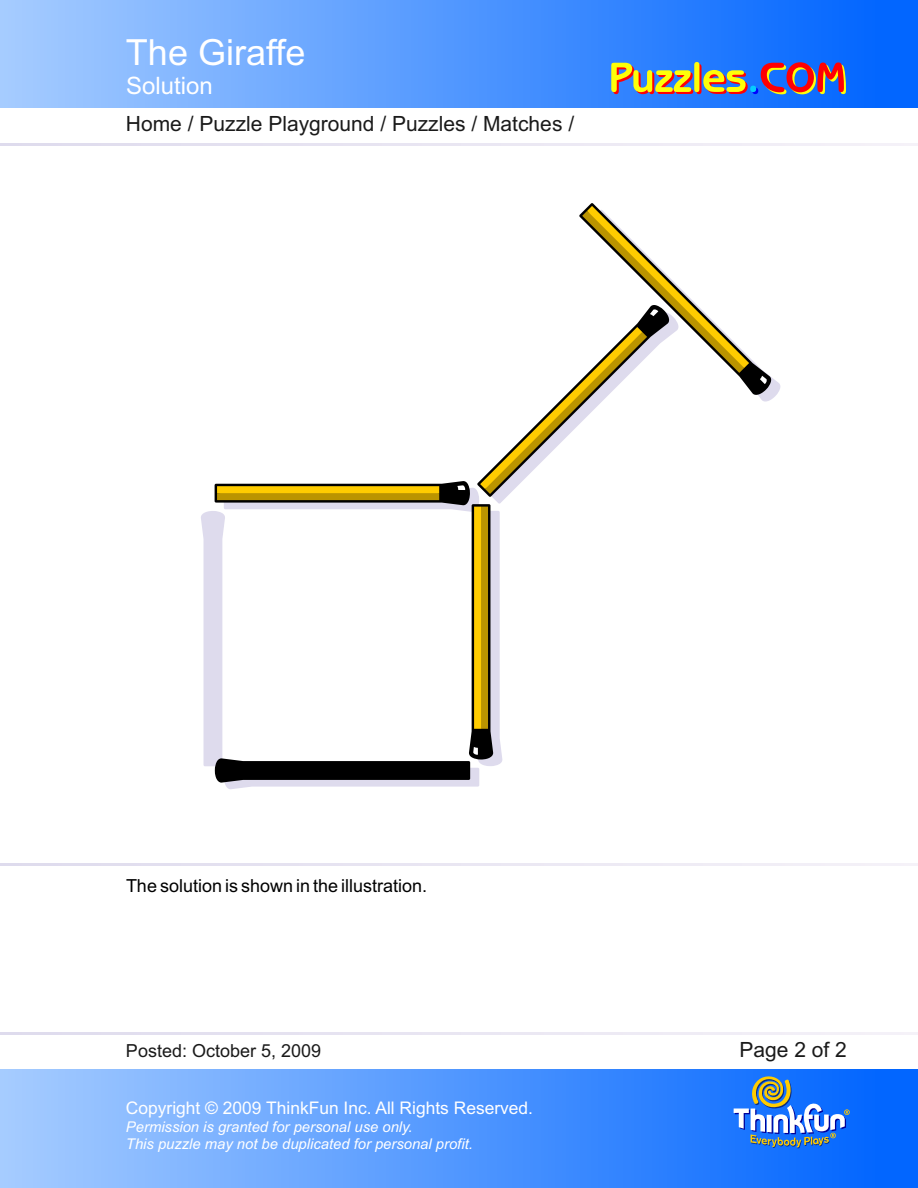
<style>
.page{position:relative;width:918px;height:1188px;background:#fff}
.page>*{position:absolute;margin:0;border:0;box-sizing:border-box;transform-origin:0 0}
.t1{font:36px "Arial";color:#fff}
.t2{font:24px "Arial";color:#fff}
.t3{font:21px "Arial";color:#1a1a1a}
.t4{font:18px "Arial";color:#000}
.t5{font:18px "Arial";color:#1a1a1a}
.t6{font:17.4px "Arial";color:#fff}
.t7{font:italic 14.85px/16.5px "Arial";color:#fff}
</style>
<div class="page">
<svg style="left:201px;top:203px;width:579px;height:586px"></svg>
<div style="left:246px;top:770px;width:222px;height:7px;background:#000"></div>
<hr style="left:0;top:1033px;width:918px;height:2px;background:#e9e6f2">
<hr style="left:0;top:863px;width:918px;height:3px;background:#e9e6f2">
<div style="left:0;top:0;width:918px;height:108px;background:linear-gradient(to right,#a6ccff,#0062ff)"></div>
<svg style="left:611px;top:62px;width:235px;height:32px;background:#93807c"></svg>
<div style="left:0;top:1069px;width:918px;height:119px;background:linear-gradient(to right,#a6ccff,#0062ff)"></div>
<svg style="left:734px;top:1074px;width:116px;height:74px;background:#4e88db"></svg>
<hr style="left:0;top:143px;width:918px;height:3px;background:#e9e6f2">
<h1 class="t1" style="left:126px;top:39px;width:181px">The Giraffe</h1>
<h2 class="t2" style="left:126px;top:77px;width:88px">Solution</h2>
<h3 class="t3" style="left:126px;top:116px;width:450px">Home / Puzzle Playground / Puzzles / Matches /</h3>
<p class="t4" style="left:126px;top:879px;width:303px">The solution is shown in the illustration.</p>
<p class="t5" style="left:126px;top:1044px;width:197px">Posted: October 5, 2009</p>
<h3 class="t3" style="left:740px;top:1041px;width:109px">Page 2 of 2</h3>
<p class="t6" style="left:126px;top:1102px;width:409px">Copyright © 2009 ThinkFun Inc. All Rights Reserved.</p>
<p class="t7" style="left:126px;top:1120px;width:348px">Permission is granted for personal use only.<br>This puzzle may not be duplicated for personal profit.</p>
</div>
